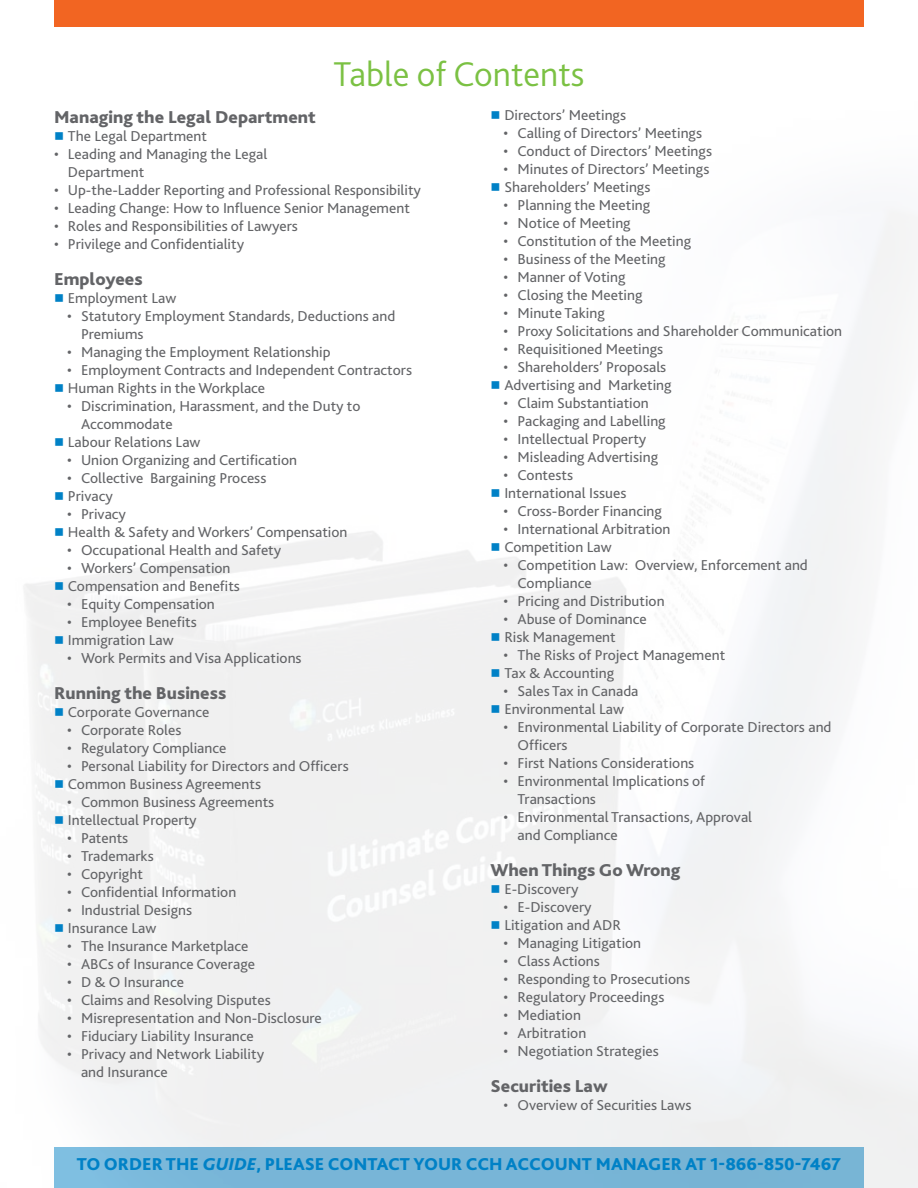
<style>
.page{position:relative;width:918px;height:1188px;background:#fff}
.page>*{position:absolute;margin:0;border:0;box-sizing:border-box;transform-origin:0 0}
.t1{font:300 36px "Bliss 2";color:#7bc143}
.t2{font:800 18px "Bliss 2";color:#636467}
.t3{font:800 18px "Bliss 2";color:#0081c6}
.t4{font:15px/18px "Bliss 2";color:#636467}
.s1{font-family:"Newspaper Pi BT";color:#0081c6}
.s2{font-style:italic}
</style>
<div class="page">
<div style="left:54px;top:0;width:810px;height:27px;background:#f26522"></div>
<div style="left:54px;top:1148px;width:810px;height:40px;background:#78b5d7"></div>
<h1 class="t1" style="left:333px;top:52px;width:253px">Table of Contents</h1>
<p class="t2" style="left:54px;top:105px;width:263px">Managing the Legal Department</p>
<p class="t4" style="left:54px;top:126px;width:155px"><span class="s1">r</span> The Legal Department</p>
<p class="t4" style="left:68px;top:144px;width:201px;text-indent:-14px">• Leading and Managing the Legal<br>Department</p>
<p class="t4" style="left:54px;top:180px;width:369px">• Up-the-Ladder Reporting and Professional Responsibility</p>
<p class="t4" style="left:54px;top:198px;width:357px">• Leading Change: How to Influence Senior Management</p>
<p class="t4" style="left:54px;top:216px;width:245px">• Roles and Responsibilities of Lawyers</p>
<p class="t4" style="left:54px;top:234px;width:192px">• Privilege and Confidentiality</p>
<p class="t2" style="left:54px;top:267px;width:90px">Employees</p>
<p class="t4" style="left:54px;top:288px;width:124px"><span class="s1">r</span> Employment Law</p>
<p class="t4" style="left:81px;top:306px;width:316px;text-indent:-14px">• Statutory Employment Standards, Deductions and<br>Premiums</p>
<p class="t4" style="left:67px;top:342px;width:265px">• Managing the Employment Relationship</p>
<p class="t4" style="left:54px;top:360px;width:360px;text-indent:13px">• Employment Contracts and Independent Contractors <span class="s1">r</span> Human Rights in the Workplace</p>
<p class="t4" style="left:67px;top:396px;width:295px">• Discrimination, Harassment, and the Duty to</p>
<p class="t4" style="left:81px;top:414px;width:93px">Accommodate</p>
<p class="t4" style="left:54px;top:432px;width:148px"><span class="s1">r</span> Labour Relations Law</p>
<p class="t4" style="left:67px;top:450px;width:232px">• Union Organizing and Certification</p>
<p class="t4" style="left:54px;top:468px;width:214px;text-indent:13px">• Collective Bargaining Process <span class="s1">r</span> Privacy</p>
<p class="t4" style="left:54px;top:504px;width:295px;text-indent:13px">• Privacy<br><span class="s1">r</span> Health &amp; Safety and Workers’ Compensation</p>
<p class="t4" style="left:67px;top:540px;width:216px">• Occupational Health and Safety</p>
<p class="t4" style="left:54px;top:558px;width:187px;text-align:center">• Workers’ Compensation<br><span class="s1">r</span> Compensation and Benefits</p>
<p class="t4" style="left:67px;top:594px;width:149px">• Equity Compensation</p>
<p class="t4" style="left:54px;top:612px;width:144px;text-indent:13px">• Employee Benefits <span class="s1">r</span> Immigration Law</p>
<p class="t4" style="left:67px;top:648px;width:236px">• Work Permits and Visa Applications</p>
<p class="t2" style="left:54px;top:681px;width:174px">Running the Business</p>
<p class="t4" style="left:54px;top:702px;width:157px"><span class="s1">r</span> Corporate Governance</p>
<p class="t4" style="left:67px;top:720px;width:116px">• Corporate Roles</p>
<p class="t4" style="left:67px;top:738px;width:161px">• Regulatory Compliance</p>
<p class="t4" style="left:54px;top:756px;width:296px;text-indent:13px">• Personal Liability for Directors and Officers <span class="s1">r</span> Common Business Agreements</p>
<p class="t4" style="left:54px;top:792px;width:222px;text-indent:13px">• Common Business Agreements <span class="s1">r</span> Intellectual Property</p>
<p class="t4" style="left:67px;top:828px;width:63px">• Patents</p>
<p class="t4" style="left:67px;top:846px;width:88px">• Trademarks</p>
<p class="t4" style="left:67px;top:864px;width:77px">• Copyright</p>
<p class="t4" style="left:67px;top:882px;width:171px">• Confidential Information</p>
<p class="t4" style="left:54px;top:900px;width:140px;text-indent:13px">• Industrial Designs <span class="s1">r</span> Insurance Law</p>
<p class="t4" style="left:67px;top:936px;width:183px">• The Insurance Marketplace</p>
<p class="t4" style="left:67px;top:954px;width:189px">• ABCs of Insurance Coverage</p>
<p class="t4" style="left:67px;top:972px;width:119px">• D &amp; O Insurance</p>
<p class="t4" style="left:67px;top:990px;width:205px">• Claims and Resolving Disputes</p>
<p class="t4" style="left:67px;top:1008px;width:256px">• Misrepresentation and Non-Disclosure</p>
<p class="t4" style="left:67px;top:1026px;width:188px">• Fiduciary Liability Insurance</p>
<p class="t4" style="left:81px;top:1044px;width:185px;text-indent:-14px">• Privacy and Network Liability and Insurance</p>
<p class="t4" style="left:490px;top:105px;width:137px"><span class="s1">r</span> Directors’ Meetings</p>
<p class="t4" style="left:504px;top:123px;width:200px">• Calling of Directors’ Meetings</p>
<p class="t4" style="left:504px;top:141px;width:210px">• Conduct of Directors’ Meetings</p>
<p class="t4" style="left:490px;top:159px;width:220px;text-indent:13px">• Minutes of Directors’ Meetings <span class="s1">r</span> Shareholders’ Meetings</p>
<p class="t4" style="left:504px;top:195px;width:148px">• Planning the Meeting</p>
<p class="t4" style="left:504px;top:213px;width:129px">• Notice of Meeting</p>
<p class="t4" style="left:504px;top:231px;width:189px">• Constitution of the Meeting</p>
<p class="t4" style="left:504px;top:249px;width:163px">• Business of the Meeting</p>
<p class="t4" style="left:504px;top:267px;width:123px">• Manner of Voting</p>
<p class="t4" style="left:504px;top:285px;width:140px">• Closing the Meeting</p>
<p class="t4" style="left:504px;top:303px;width:103px">• Minute Taking</p>
<p class="t4" style="left:504px;top:321px;width:340px">• Proxy Solicitations and Shareholder Communication</p>
<p class="t4" style="left:504px;top:339px;width:161px">• Requisitioned Meetings</p>
<p class="t4" style="left:490px;top:357px;width:183px;text-align:center">• Shareholders’ Proposals<br><span class="s1">r</span> Advertising and Marketing</p>
<p class="t4" style="left:504px;top:393px;width:147px">• Claim Substantiation</p>
<p class="t4" style="left:504px;top:411px;width:164px">• Packaging and Labelling</p>
<p class="t4" style="left:504px;top:429px;width:144px">• Intellectual Property</p>
<p class="t4" style="left:504px;top:447px;width:156px">• Misleading Advertising</p>
<p class="t4" style="left:490px;top:465px;width:137px;text-indent:13px">• Contests<br><span class="s1">r</span> International Issues</p>
<p class="t4" style="left:504px;top:501px;width:160px">• Cross-Border Financing</p>
<p class="t4" style="left:490px;top:519px;width:182px;text-indent:13px">• International Arbitration <span class="s1">r</span> Competition Law</p>
<p class="t4" style="left:518px;top:555px;width:292px;text-indent:-14px">• Competition Law: Overview, Enforcement and<br>Compliance</p>
<p class="t4" style="left:504px;top:591px;width:163px">• Pricing and Distribution</p>
<p class="t4" style="left:490px;top:609px;width:158px;text-indent:13px">• Abuse of Dominance <span class="s1">r</span> Risk Management</p>
<p class="t4" style="left:490px;top:645px;width:236px;text-indent:13px">• The Risks of Project Management <span class="s1">r</span> Tax &amp; Accounting</p>
<p class="t4" style="left:490px;top:681px;width:150px;text-indent:13px">• Sales Tax in Canada <span class="s1">r</span> Environmental Law</p>
<p class="t4" style="left:518px;top:717px;width:316px;text-indent:-14px">• Environmental Liability of Corporate Directors and<br>Officers</p>
<p class="t4" style="left:504px;top:753px;width:192px">• First Nations Considerations</p>
<p class="t4" style="left:518px;top:771px;width:189px;text-indent:-14px">• Environmental Implications of<br>Transactions</p>
<p class="t4" style="left:518px;top:807px;width:236px;text-indent:-14px">• Environmental Transactions, Approval and Compliance</p>
<p class="t2" style="left:490px;top:859px;width:192px">When Things Go Wrong</p>
<p class="t4" style="left:490px;top:879px;width:90px"><span class="s1">r</span> E-Discovery</p>
<p class="t4" style="left:490px;top:897px;width:132px;text-indent:13px">• E-Discovery<br><span class="s1">r</span> Litigation and ADR</p>
<p class="t4" style="left:504px;top:933px;width:139px">• Managing Litigation</p>
<p class="t4" style="left:504px;top:951px;width:98px">• Class Actions</p>
<p class="t4" style="left:504px;top:969px;width:188px">• Responding to Prosecutions</p>
<p class="t4" style="left:504px;top:987px;width:162px">• Regulatory Proceedings</p>
<p class="t4" style="left:504px;top:1005px;width:79px">• Mediation</p>
<p class="t4" style="left:504px;top:1023px;width:84px">• Arbitration</p>
<p class="t4" style="left:504px;top:1041px;width:157px">• Negotiation Strategies</p>
<p class="t2" style="left:490px;top:1075px;width:119px">Securities Law</p>
<p class="t4" style="left:504px;top:1095px;width:189px">• Overview of Securities Laws</p>
<p class="t3" style="left:77px;top:1153px;width:54px">To order</p>
<p class="t3" style="left:166px;top:1153px;width:12px">the</p>
<p class="t3" style="left:203px;top:1153px;width:83px"><span class="s2">Guide</span>, please</p>
<p class="t3" style="left:328px;top:1153px;width:52px">contact</p>
<p class="t3" style="left:413px;top:1153px;width:429px">your CCH Account Manager at 1-866-850-7467</p>
</div>
